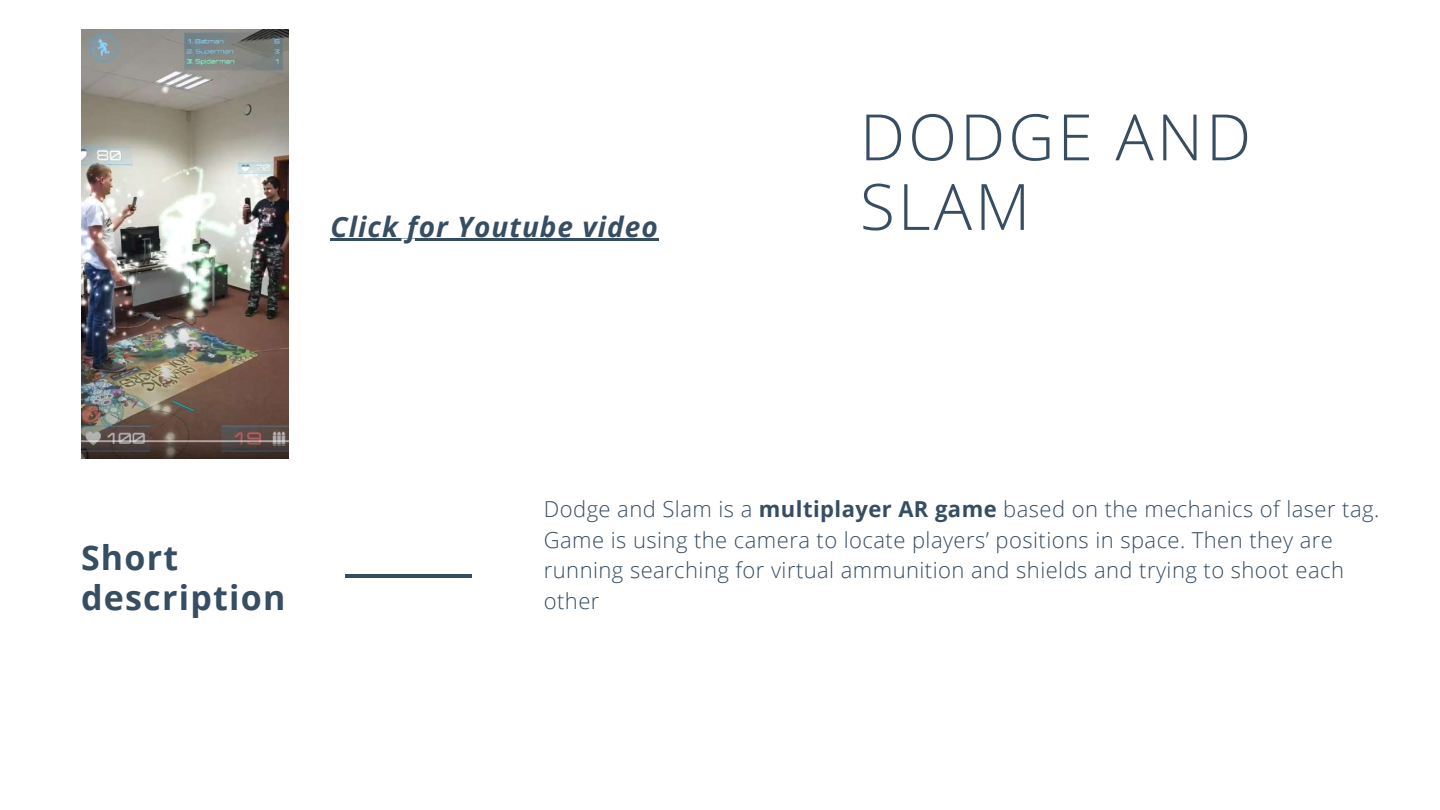
<style>
.page{position:relative;width:1440px;height:810px;background:#fff}
.page>*{position:absolute;margin:0;border:0;box-sizing:border-box;transform-origin:0 0}
.t1{font:300 64px/69.6px "Open Sans";letter-spacing:.045em;color:#364d62}
.t2{font:700 34px/40.5px "Open Sans";letter-spacing:.035em;color:#364d62}
.t3{font:italic 700 28px "Open Sans";letter-spacing:.04em;color:#364d62}
.t4{font:300 22px/30.8px "Open Sans";letter-spacing:.02em;color:#364d62}
.s1{font-weight:700}
</style>
<div class="page">
<hr style="left:345px;top:574px;width:127px;height:4px;background:#364d62">
<img style="left:81px;top:29px;width:208px;height:429px">
<hr style="left:331px;top:239px;width:328px;height:2px;background:#364d62">
<p class="t3" style="left:331px;top:207px;width:329px">Click for Youtube video</p>
<h1 class="t1" style="left:860px;top:101px;width:393px">DODGE AND<br>SLAM</h1>
<h2 class="t2" style="left:81px;top:537px;width:206px">Short description</h2>
<p class="t4" style="left:544px;top:493px;width:837px">Dodge and Slam is a <span class="s1">multiplayer AR game</span> based on the mechanics of laser tag.<br>Game is using the camera to locate players’ positions in space. Then they are running searching for virtual ammunition and shields and trying to shoot each other</p>
</div>
